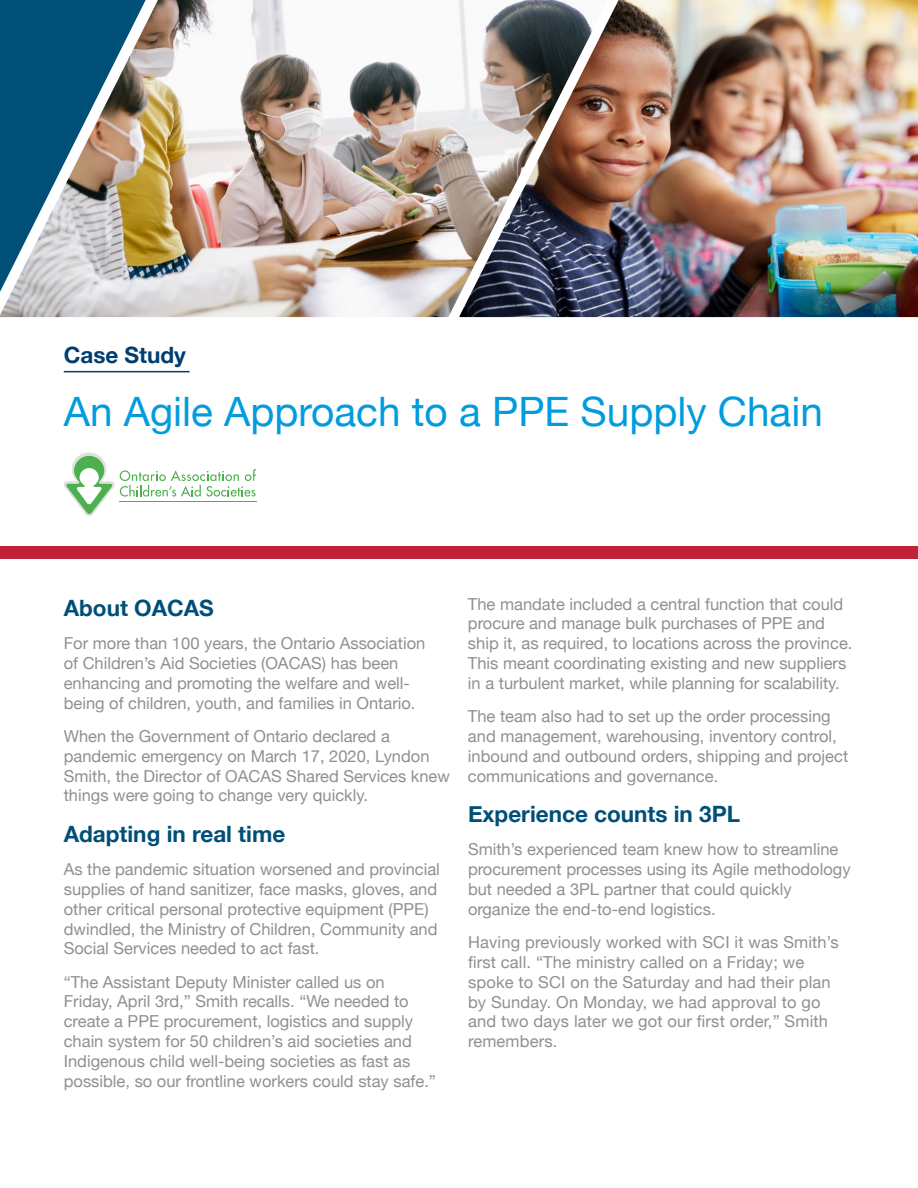
<style>
.page{position:relative;width:918px;height:1188px;background:#fff}
.page>*{position:absolute;margin:0;border:0;box-sizing:border-box;transform-origin:0 0}
.t1{font:40.5px "Helvetica Neue";color:#009cde}
.t2{font:700 22.5px "Helvetica Neue";color:#004f78}
.t3{font:700 22.5px "Helvetica Neue";color:#003d70}
.t4{font:16.5px/19.8px "Helvetica Neue";color:#918f91}
</style>
<div class="page">
<hr style="left:64px;top:371px;width:126px;height:1px;background:#003d70">
<img style="left:0;top:0;width:460px;height:317px">
<img style="left:460px;top:0;width:458px;height:317px">
<div style="left:0;top:546px;width:918px;height:13px;background:#c02237"></div>
<hr style="left:120px;top:501px;width:137px;height:1px;background:#4db04f">
<svg style="left:64px;top:452px;width:192px;height:64px"></svg>
<h2 class="t3" style="left:64px;top:338px;width:124px">Case Study</h2>
<h1 class="t1" style="left:64px;top:382px;width:761px">An Agile Approach to a PPE Supply Chain</h1>
<h2 class="t2" style="left:64px;top:590px;width:152px">About OACAS</h2>
<p class="t4" style="left:64px;top:634px;width:363px">For more than 100 years, the Ontario Association of Children’s Aid Societies (OACAS) has been enhancing and promoting the welfare and well&shy;being of children, youth, and families in Ontario.</p>
<p class="t4" style="left:64px;top:727px;width:388px">When the Government of Ontario declared a pandemic emergency on March 17, 2020, Lyndon Smith, the Director of OACAS Shared Services knew things were going to change very quickly.</p>
<h2 class="t2" style="left:64px;top:816px;width:223px">Adapting in real time</h2>
<p class="t4" style="left:64px;top:860px;width:378px">As the pandemic situation worsened and provincial supplies of hand sanitizer, face masks, gloves, and other critical personal protective equipment (PPE) dwindled, the Ministry of Children, Community and Social Services needed to act fast.</p>
<p class="t4" style="left:64px;top:973px;width:374px">“The Assistant Deputy Minister called us on Friday, April 3rd,” Smith recalls. “We needed to create a PPE procurement, logistics and supply chain system for 50 children’s aid societies and Indigenous child well-being societies as fast as possible, so our frontline workers could stay safe.”</p>
<p class="t4" style="left:468px;top:595px;width:386px">The mandate included a central function that could procure and manage bulk purchases of PPE and ship it, as required, to locations across the province.<br>This meant coordinating existing and new suppliers in a turbulent market, while planning for scalability.</p>
<p class="t4" style="left:468px;top:707px;width:382px">The team also had to set up the order processing and management, warehousing, inventory control, inbound and outbound orders, shipping and project communications and governance.</p>
<h2 class="t2" style="left:468px;top:796px;width:274px">Experience counts in 3PL</h2>
<p class="t4" style="left:468px;top:841px;width:384px">Smith’s experienced team knew how to streamline procurement processes using its Agile methodology but needed a 3PL partner that could quickly organize the end-to-end logistics.</p>
<p class="t4" style="left:468px;top:933px;width:372px">Having previously worked with SCI it was Smith’s first call. “The ministry called on a Friday; we spoke to SCI on the Saturday and had their plan by Sunday. On Monday, we had approval to go and two days later we got our first order,” Smith remembers.</p>
</div>
